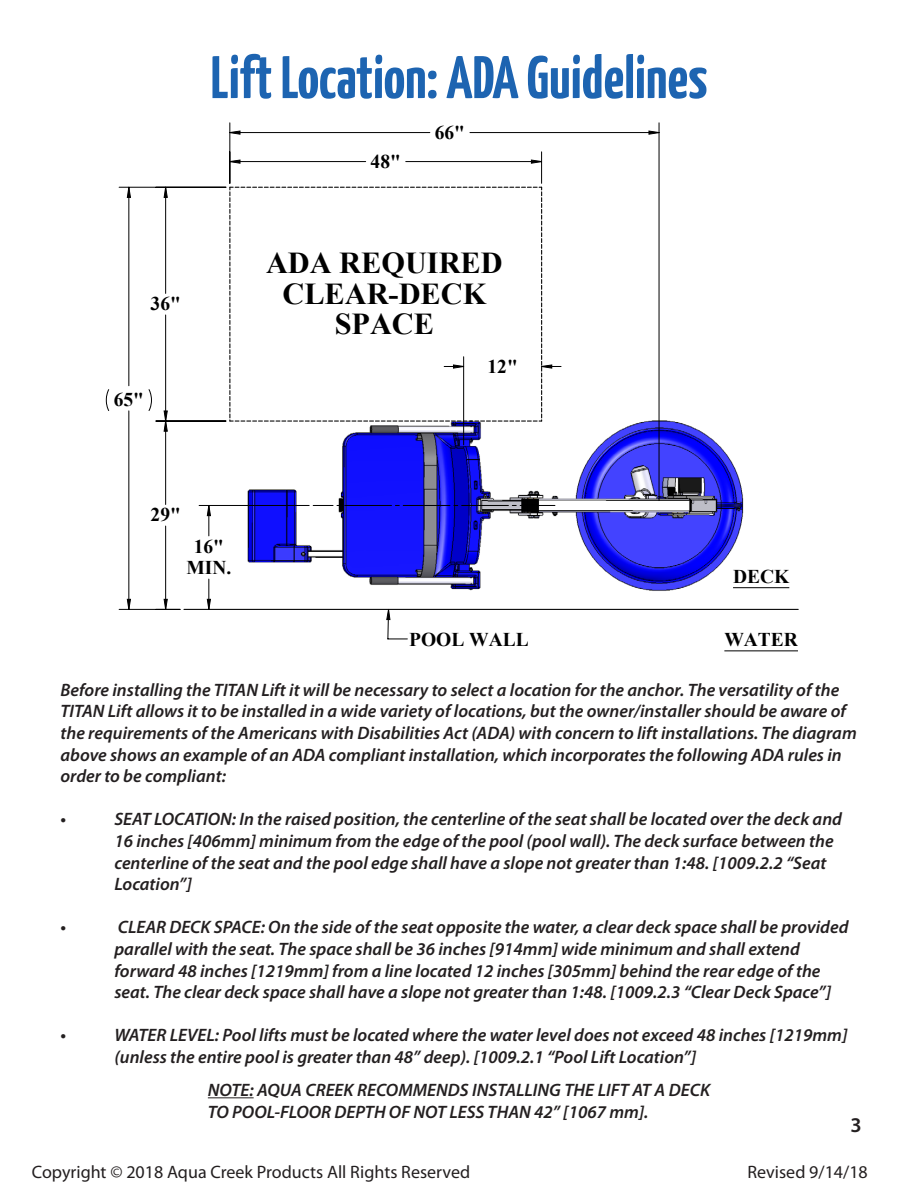
<style>
.page{position:relative;width:918px;height:1188px;background:#fff}
.page>*{position:absolute;margin:0;border:0;box-sizing:border-box;transform-origin:0 0}
.t1{font:700 60px "Yanone Kaffeesatz";color:#1d64b1}
.t2{font:700 30.3px/30.3px "Times New Roman";color:#000;text-align:center}
.t3{font:600 21px "Myriad Pro";color:#231f20}
.t4{font:700 19.5px/21.6px "Times New Roman";color:#000;text-align:center}
.t5{font:italic 600 18px/21.6px "Myriad Pro";color:#231f20}
.t6{font:18px "Myriad Pro";color:#231f20}
</style>
<div class="page">
<hr style="left:208px;top:1097px;width:46px;height:1px;background:#231f20">
<img style="left:660px;top:420px;width:94px;height:171px">
<hr style="left:724px;top:651px;width:74px;height:1px;background:#000">
<hr style="left:733px;top:587px;width:56px;height:1px;background:#000">
<hr style="left:659px;top:123px;width:1px;height:378px;background:#000">
<hr style="left:230px;top:123px;width:1px;height:60px;background:#000">
<hr style="left:119px;top:609px;width:61px;height:1px;background:#000">
<hr style="left:119px;top:187px;width:107px;height:1px;background:#000">
<hr style="left:184px;top:609px;width:614px;height:1px;background:#000">
<svg style="left:386px;top:609px;width:22px;height:31px"></svg>
<svg style="left:127px;top:131px;width:532px;height:478px"></svg>
<h1 class="t1" style="left:211px;top:41px;width:498px">Lift Location: ADA Guidelines</h1>
<p class="t4" style="left:151px;top:292px;width:32px">36"</p>
<p class="t4" style="left:114px;top:388px;width:32px">65"</p>
<p class="t4" style="left:371px;top:150px;width:32px">48"</p>
<p class="t4" style="left:435px;top:121px;width:32px">66"</p>
<h2 class="t2" style="left:266px;top:247px;width:238px">ADA REQUIRED<br>CLEAR-DECK<br>SPACE</h2>
<p class="t4" style="left:488px;top:355px;width:32px">12"</p>
<p class="t4" style="left:151px;top:503px;width:32px">29"</p>
<p class="t4" style="left:186px;top:535px;width:46px">16"<br>MIN.</p>
<p class="t4" style="left:409px;top:628px;width:121px">POOL WALL</p>
<p class="t4" style="left:733px;top:565px;width:58px">DECK</p>
<p class="t4" style="left:724px;top:628px;width:75px">WATER</p>
<p class="t5" style="left:60px;top:679px;width:798px">Before installing the TITAN Lift it will be necessary to select a location for the anchor. The versatility of the TITAN Lift allows it to be installed in a wide variety of locations, but the owner/installer should be aware of the requirements of the Americans with Disabilities Act (ADA) with concern to lift installations. The diagram above shows an example of an ADA compliant installation, which incorporates the following ADA rules in order to be compliant:</p>
<p class="t5" style="left:60px;top:808px;width:7px">•</p>
<p class="t5" style="left:114px;top:808px;width:729px">SEAT LOCATION: In the raised position, the centerline of the seat shall be located over the deck and 16 inches [406mm] minimum from the edge of the pool (pool wall). The deck surface between the centerline of the seat and the pool edge shall have a slope not greater than 1:48. [1009.2.2 “Seat Location”]</p>
<p class="t5" style="left:60px;top:916px;width:7px">•</p>
<p class="t5" style="left:114px;top:916px;width:736px">CLEAR DECK SPACE: On the side of the seat opposite the water, a clear deck space shall be provided parallel with the seat. The space shall be 36 inches [914mm] wide minimum and shall extend forward 48 inches [1219mm] from a line located 12 inches [305mm] behind the rear edge of the seat. The clear deck space shall have a slope not greater than 1:48. [1009.2.3 “Clear Deck Space”]</p>
<p class="t5" style="left:60px;top:1024px;width:7px">•</p>
<p class="t5" style="left:114px;top:1024px;width:735px">WATER LEVEL: Pool lifts must be located where the water level does not exceed 48 inches [1219mm] (unless the entire pool is greater than 48” deep). [1009.2.1 “Pool Lift Location”]</p>
<p class="t5" style="left:208px;top:1079px;width:504px">NOTE: AQUA CREEK RECOMMENDS INSTALLING THE LIFT AT A DECK<br>TO POOL-FLOOR DEPTH OF NOT LESS THAN 42” [1067 mm].</p>
<p class="t3" style="left:851px;top:1112px;width:13px">3</p>
<p class="t6" style="left:32px;top:1160px;width:440px">Copyright © 2018 Aqua Creek Products All Rights Reserved</p>
<p class="t6" style="left:748px;top:1161px;width:122px">Revised 9/14/18</p>
</div>
